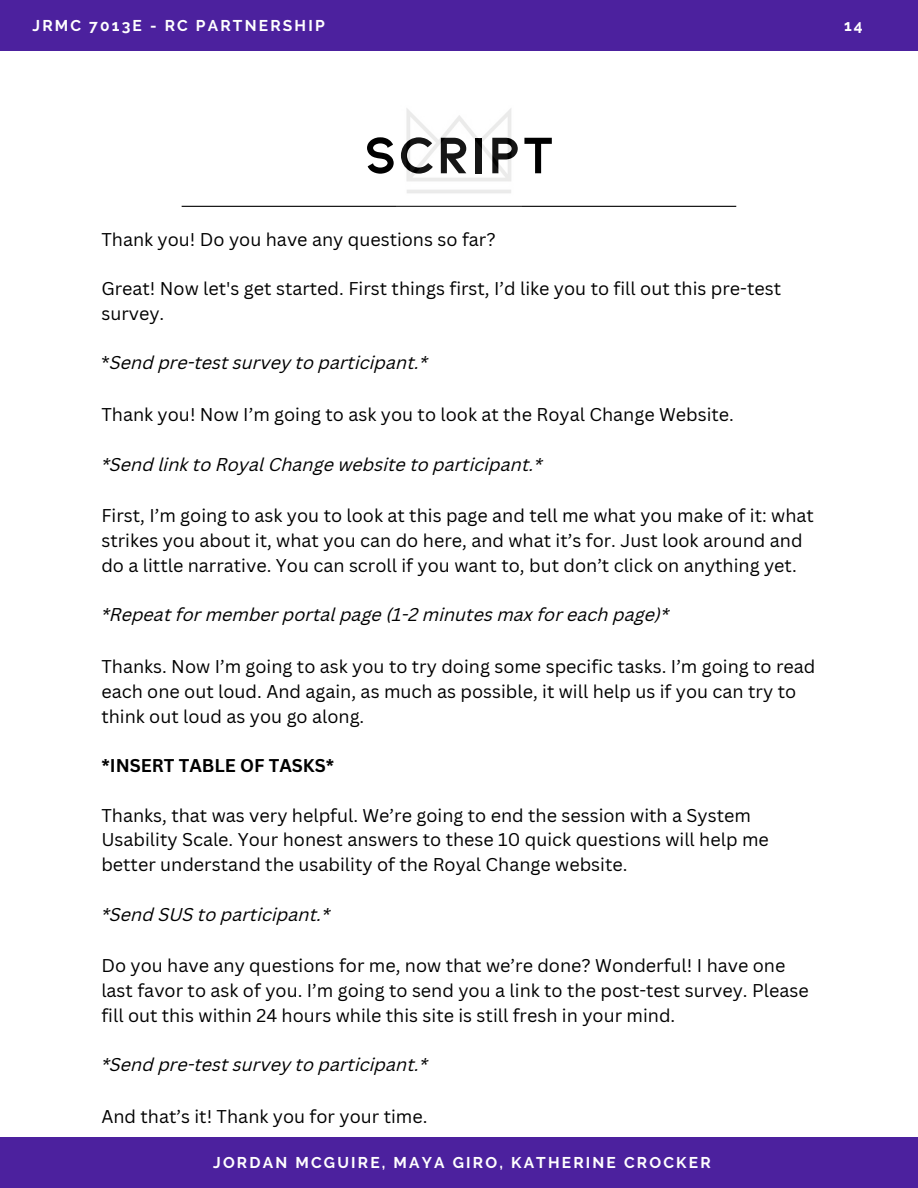
<style>
.page{position:relative;width:918px;height:1188px;background:#fff}
.page>*{position:absolute;margin:0;border:0;box-sizing:border-box;transform-origin:0 0}
.t1{font:700 54px "KIONA";letter-spacing:.02em;color:#000}
.t2{font:18px/24.8px "Canva Sans";color:#000}
.t3{font:italic 18px "Canva Sans";color:#000}
.t4{font:700 18px "Canva Sans";color:#000}
.t5{font:700 15.6px "Raleway";letter-spacing:.14em;color:#fff}
.s1{font-style:normal}
</style>
<div class="page">
<div style="left:0;top:1137px;width:918px;height:51px;background:#4c219e"></div>
<div style="left:0;top:0;width:918px;height:51px;background:#4c219e"></div>
<hr style="left:182px;top:206px;width:554px;height:1px;background:#000">
<img style="left:397px;top:108px;width:124px;height:99px">
<p class="t5" style="left:33px;top:16px;width:294px">JRMC 7013E - RC PARTNERSHIP</p>
<p class="t5" style="left:844px;top:16px;width:20px">14</p>
<h1 class="t1" style="left:364px;top:119px;width:192px">SCRIPT</h1>
<p class="t2" style="left:101px;top:226px;width:396px">Thank you! Do you have any questions so far?</p>
<p class="t2" style="left:101px;top:276px;width:681px">Great! Now let's get started. First things first, I’d like you to fill out this pre-test survey.</p>
<p class="t3" style="left:101px;top:356px;width:328px"><span class="s1">*</span>Send pre-test survey to participant.*</p>
<p class="t2" style="left:101px;top:402px;width:634px">Thank you! Now I’m going to ask you to look at the Royal Change Website.</p>
<p class="t3" style="left:101px;top:457px;width:443px">*Send link to Royal Change website to participant.*</p>
<p class="t2" style="left:101px;top:503px;width:714px">First, I’m going to ask you to look at this page and tell me what you make of it: what strikes you about it, what you can do here, and what it’s for. Just look around and do a little narrative. You can scroll if you want to, but don’t click on anything yet.</p>
<p class="t3" style="left:101px;top:608px;width:569px">*Repeat for member portal page (1-2 minutes max for each page)*</p>
<p class="t2" style="left:101px;top:654px;width:716px">Thanks. Now I’m going to ask you to try doing some specific tasks. I’m going to read each one out loud. And again, as much as possible, it will help us if you can try to think out loud as you go along.</p>
<p class="t4" style="left:101px;top:753px;width:234px">*INSERT TABLE OF TASKS*</p>
<p class="t2" style="left:101px;top:802px;width:669px">Thanks, that was very helpful. We’re going to end the session with a System<br>Usability Scale. Your honest answers to these 10 quick questions will help me better understand the usability of the Royal Change website.</p>
<p class="t3" style="left:101px;top:907px;width:230px">*Send SUS to participant.*</p>
<p class="t2" style="left:101px;top:953px;width:709px">Do you have any questions for me, now that we’re done? Wonderful! I have one last favor to ask of you. I’m going to send you a link to the post-test survey. Please fill out this within 24 hours while this site is still fresh in your mind.</p>
<p class="t3" style="left:101px;top:1058px;width:328px">*Send pre-test survey to participant.*</p>
<p class="t2" style="left:101px;top:1104px;width:328px">And that’s it! Thank you for your time.</p>
<p class="t5" style="left:213px;top:1153px;width:499px">JORDAN MCGUIRE, MAYA GIRO, KATHERINE CROCKER</p>
</div>
